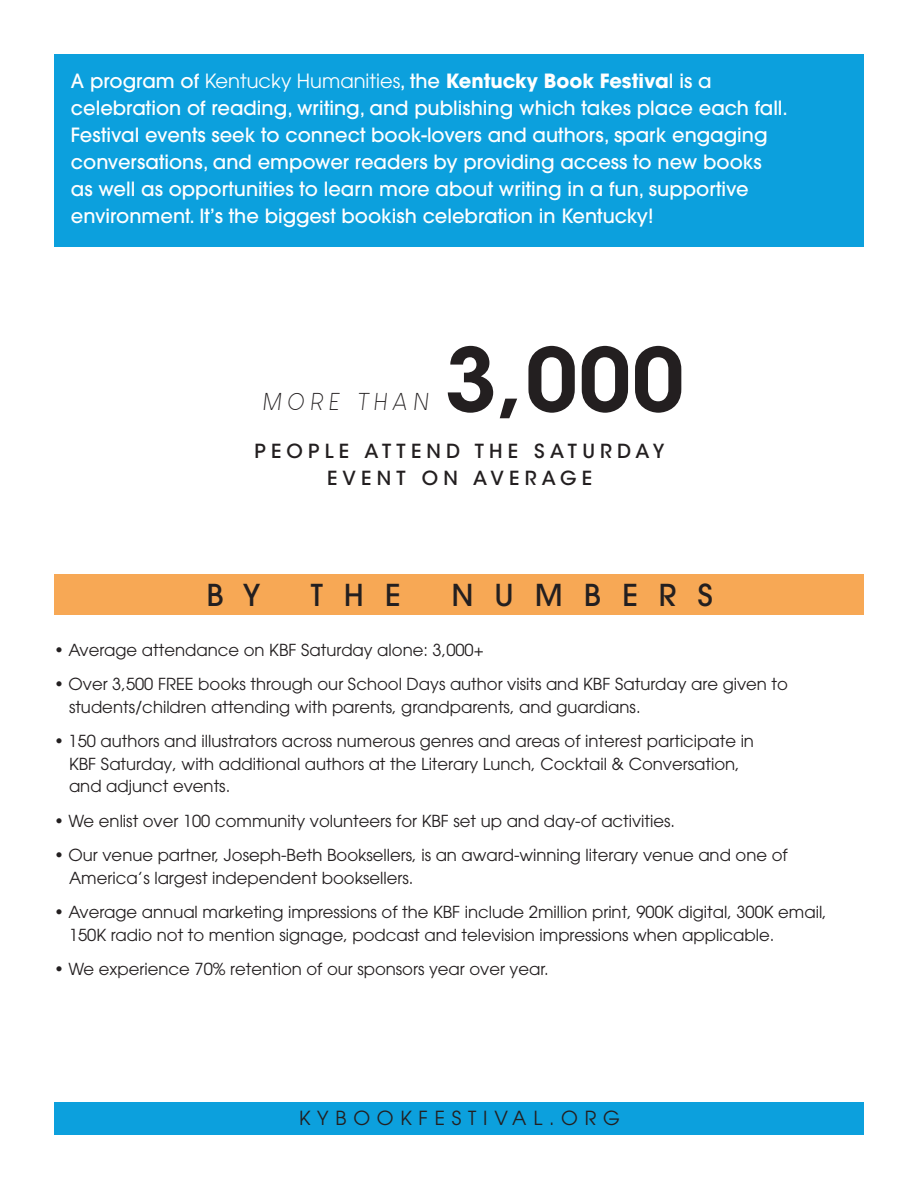
<style>
.page{position:relative;width:918px;height:1188px;background:#fff}
.page>*{position:absolute;margin:0;border:0;box-sizing:border-box;transform-origin:0 0}
.t1{font:600 87px "ITC Avant Garde Std";color:#231f20}
.t2{font:500 30px "ITC Avant Garde Pro";letter-spacing:.7em;color:#231f20}
.t3{font:italic 300 23.85px "Louis George Cafe";letter-spacing:.25em;color:#231f20}
.t4{font:500 19.5px/27px "ITC Avant Garde Pro";color:#fff}
.t5{font:500 19.35px/27px "ITC Avant Garde Std";letter-spacing:.27em;color:#231f20;text-align:center}
.t6{font:19.35px "ITC Avant Garde Pro";letter-spacing:.35em;color:#231f20}
.t7{font:16.5px/22.5px "ITC Avant Garde Pro";color:#231f20}
.s1{font-weight:400}
.s2{font-weight:700}
</style>
<div class="page">
<div style="left:54px;top:54px;width:810px;height:193px;background:#0ca0dd"></div>
<div style="left:54px;top:1102px;width:810px;height:32px;background:#0ca0dd"></div>
<div style="left:54px;top:574px;width:810px;height:41px;background:#f7a855"></div>
<p class="t4" style="left:71px;top:67px;width:719px">A program of <span class="s1">Kentucky Humanities</span>, the <span class="s2">Kentucky Book Festiva</span>l is a celebration of reading, writing, and publishing which takes place each fall.<br>Festival events seek to connect book-lovers and authors, spark engaging conversations, and empower readers by providing access to new books as well as opportunities to learn more about writing in a fun, supportive environment. It’s the biggest bookish celebration in Kentucky!</p>
<p class="t3" style="left:263px;top:388px;width:167px">MORE THAN</p>
<p class="t1" style="left:445px;top:325px;width:241px">3,000</p>
<p class="t5" style="left:255px;top:438px;width:412px">PEOPLE ATTEND THE SATURDAY<br>EVENT ON AVERAGE</p>
<p class="t2" style="left:207px;top:576px;width:56px">B Y</p>
<p class="t2" style="left:311px;top:576px;width:91px">THE</p>
<p class="t2" style="left:452px;top:576px;width:263px">NUMBERS</p>
<p class="t7" style="left:54px;top:638px;width:431px">• Average attendance on KBF Saturday alone: 3,000+</p>
<p class="t7" style="left:69px;top:673px;width:721px;text-indent:-15px">• Over 3,500 FREE books through our School Days author visits and KBF Saturday are given to students/children attending with parents, grandparents, and guardians.</p>
<p class="t7" style="left:69px;top:730px;width:687px;text-indent:-15px">• 150 authors and illustrators across numerous genres and areas of interest participate in<br>KBF Saturday, with additional authors at the Literary Lunch, Cocktail &amp; Conversation, and adjunct events.</p>
<p class="t7" style="left:54px;top:809px;width:623px">• We enlist over 100 community volunteers for KBF set up and day-of activities.</p>
<p class="t7" style="left:69px;top:844px;width:720px;text-indent:-15px">• Our venue partner, Joseph-Beth Booksellers, is an award-winning literary venue and one of<br>America’s largest independent booksellers.</p>
<p class="t7" style="left:69px;top:901px;width:759px;text-indent:-15px">• Average annual marketing impressions of the KBF include 2million print, 900K digital, 300K email,<br>150K radio not to mention signage, podcast and television impressions when applicable.</p>
<p class="t7" style="left:54px;top:958px;width:496px">• We experience 70% retention of our sponsors year over year.</p>
<p class="t6" style="left:299px;top:1106px;width:322px">KYBOOKFESTIVAL.ORG</p>
</div>
